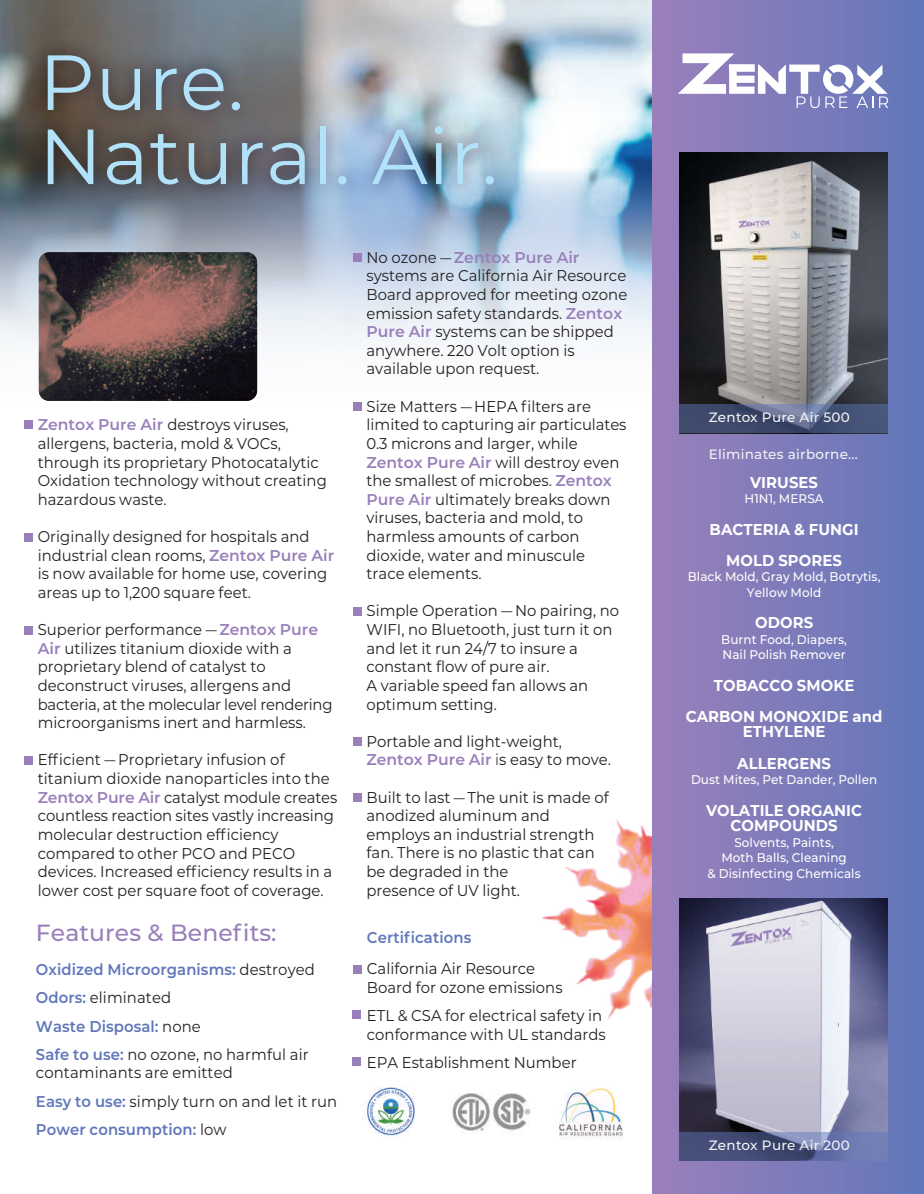
<style>
.page{position:relative;width:924px;height:1194px;background:#fff}
.page>*{position:absolute;margin:0;border:0;box-sizing:border-box;transform-origin:0 0}
.t1{font:78px/74.1px "Montserrat";letter-spacing:.005em;color:#b1e2f9}
.t2{font:500 23.4px "Montserrat";letter-spacing:.005em;color:#9980ba}
.t3{font:15.6px/18.6px "Montserrat";color:#231f20;scale:.95 1}
.t4{font:600 15.6px/28.2px "Montserrat";letter-spacing:.005em;color:#6077bb;scale:.95 1}
.t5{font:700 15.6px/31.2px "Montserrat";letter-spacing:.005em;color:#fff;text-align:center;scale:.95 1}
.t6{font:500 13.5px "Montserrat";letter-spacing:.02em;color:#f2f3f4}
.t7{font:500 12.6px/15.6px "Montserrat";letter-spacing:.005em;color:#fff;text-align:center;scale:.95 1}
.s1{font-weight:600;color:#9980ba}
.s2{font-weight:400;color:#231f20}
.s3{font-weight:600;color:#6077bb}
.s4{color:#424c52}
</style>
<div class="page">
<img style="left:542px;top:820px;width:110px;height:200px">
<img style="left:367px;top:1087px;width:256px;height:53px">
<img style="left:0;top:0;width:652px;height:168px">
<svg style="left:0;top:168px;width:652px;height:243px"></svg>
<div style="left:652px;top:0;width:271px;height:1193px;background:linear-gradient(to right,#9a7fb9,#6177ba)"></div>
<img style="left:679px;top:898px;width:208px;height:234px">
<img style="left:679px;top:153px;width:208px;height:252px">
<svg style="left:679px;top:1132px;width:208px;height:28px;background:#56608e"></svg>
<svg style="left:679px;top:405px;width:208px;height:28px;background:#485477"></svg>
<img style="left:15px;top:19px;width:508px;height:210px">
<svg style="left:39px;top:252px;width:218px;height:149px;background:#584241"></svg>
<div style="left:353px;top:793px;width:8px;height:8px;background:#9980ba"></div>
<div style="left:353px;top:736px;width:8px;height:9px;background:#9980ba"></div>
<div style="left:353px;top:606px;width:8px;height:9px;background:#9980ba"></div>
<div style="left:353px;top:402px;width:8px;height:9px;background:#9980ba"></div>
<div style="left:353px;top:253px;width:8px;height:9px;background:#9980ba"></div>
<div style="left:24px;top:420px;width:9px;height:9px;background:#9980ba"></div>
<div style="left:24px;top:533px;width:9px;height:8px;background:#9980ba"></div>
<div style="left:24px;top:625px;width:9px;height:9px;background:#9980ba"></div>
<div style="left:24px;top:755px;width:9px;height:9px;background:#9980ba"></div>
<svg style="left:677px;top:53px;width:211px;height:55px"></svg>
<div style="left:353px;top:964px;width:9px;height:9px;background:#9980ba"></div>
<div style="left:352px;top:1057px;width:8px;height:8px;background:#9980ba"></div>
<div style="left:352px;top:1010px;width:8px;height:8px;background:#9980ba"></div>
<h1 class="t1" style="left:39px;top:42px;width:460px">Pure.<br>Natural. Air.</h1>
<p class="t3" style="left:38px;top:415px;width:306px"><span class="s1">Zentox Pure Air</span> destroys viruses, allergens, bacteria, mold &amp; VOCs, through its proprietary Photocatalytic Oxidation technology without creating hazardous waste.</p>
<p class="t3" style="left:38px;top:526px;width:313px">Originally designed for hospitals and industrial clean rooms, <span class="s1">Zentox Pure Air </span>is now available for home use, covering areas up to 1,200 square feet.</p>
<p class="t3" style="left:38px;top:619px;width:312px">Superior performance — <span class="s1">Zentox Pure Air</span> utilizes titanium dioxide with a proprietary blend of catalyst to deconstruct viruses, allergens and bacteria, at the molecular level rendering microorganisms inert and harmless.</p>
<p class="t3" style="left:38px;top:750px;width:317px">Efficient — Proprietary infusion of titanium dioxide nanoparticles into the <span class="s1">Zentox Pure Air</span> catalyst module creates countless reaction sites vastly increasing molecular destruction efficiency compared to other PCO and PECO devices. Increased efficiency results in a lower cost per square foot of coverage.</p>
<h2 class="t2" style="left:36px;top:916px;width:242px">Features &amp; Benefits:</h2>
<p class="t4" style="left:36px;top:954px;width:295px">Oxidized Microorganisms: <span class="s2">destroyed<br></span>Odors: <span class="s2">eliminated<br></span>Waste Disposal: <span class="s2">none<br></span>Safe to use: <span class="s2">no ozone, no harmful air</span></p>
<p class="t3" style="left:36px;top:1058px;width:319px;line-height:28.2px">contaminants are emitted<br><span class="s3">Easy to use:</span> simply turn on and let it run<br><span class="s3">Power consumption:</span> low</p>
<p class="t3" style="left:366px;top:247px;width:276px">No ozone — <span class="s1">Zentox Pure Air </span>systems are California Air Resource<br>Board approved for meeting ozone emission safety standards. <span class="s1">Zentox<br>Pure Air</span> systems can be shipped anywhere. 220 Volt option is available upon request.</p>
<p class="t3" style="left:366px;top:396px;width:275px">Size Matters — HEPA filters are limited to capturing air particulates<br>0.3 microns and larger, while<br><span class="s1">Zentox Pure Air</span> will destroy even the smallest of microbes. <span class="s1">Zentox<br>Pure Air</span> ultimately breaks down viruses, bacteria and mold, to harmless amounts of carbon dioxide, water and minuscule trace elements.</p>
<p class="t3" style="left:366px;top:601px;width:267px">Simple Operation — No pairing, no<br>WIFI, no Bluetooth, just turn it on and let it run 24/7 to insure a constant flow of pure air.<br>A variable speed fan allows an optimum setting.</p>
<p class="t3" style="left:366px;top:731px;width:259px">Portable and light-weight,<br><span class="s1">Zentox Pure Air</span> <span class="s4">i</span>s easy to move.</p>
<p class="t3" style="left:366px;top:787px;width:256px">Built to last — The unit is made of anodized aluminum and employs an industrial strength fan. There is no plastic that can be degraded in the<br>presence of UV light.</p>
<p class="t4" style="left:367px;top:922px;width:111px">Certifications</p>
<p class="t3" style="left:367px;top:958px;width:207px">California Air Resource<br>Board for ozone emissions</p>
<p class="t3" style="left:367px;top:1005px;width:253px">ETL &amp; CSA for electrical safety in conformance with UL standards</p>
<p class="t3" style="left:367px;top:1052px;width:222px">EPA Establishment Number</p>
<p class="t6" style="left:709px;top:408px;width:142px">Zentox Pure Air 500</p>
<p class="t6" style="left:708px;top:444px;width:151px">Eliminates airborne...</p>
<p class="t5" style="left:750px;top:466px;width:73px">VIRUSES</p>
<p class="t7" style="left:744px;top:490px;width:85px">H1N1, MERSA</p>
<p class="t5" style="left:709px;top:512px;width:158px">BACTERIA &amp; FUNGI<br>MOLD SPORES</p>
<p class="t7" style="left:687px;top:568px;width:204px">Black Mold, Gray Mold, Botrytis,<br>Yellow Mold</p>
<p class="t5" style="left:755px;top:606px;width:63px">ODORS</p>
<p class="t7" style="left:721px;top:631px;width:134px;text-align:left">Burnt Food, Diapers,<br>Nail Polish Remover</p>
<p class="t5" style="left:685px;top:668px;width:208px">TOBACCO SMOKE<br>CARBON MONOXIDE and</p>
<p class="t5" style="left:737px;top:715px;width:100px">ETHYLENE<br>ALLERGENS</p>
<p class="t7" style="left:691px;top:771px;width:197px">Dust Mites, Pet Dander, Pollen</p>
<p class="t5" style="left:706px;top:801px;width:166px;line-height:15.6px">VOLATILE ORGANIC<br>COMPOUNDS</p>
<p class="t7" style="left:707px;top:834px;width:163px">Solvents, Paints,<br>Moth Balls, Cleaning<br>&amp; Disinfecting Chemicals</p>
<p class="t6" style="left:708px;top:1135px;width:142px">Zentox Pure Air 200</p>
</div>
